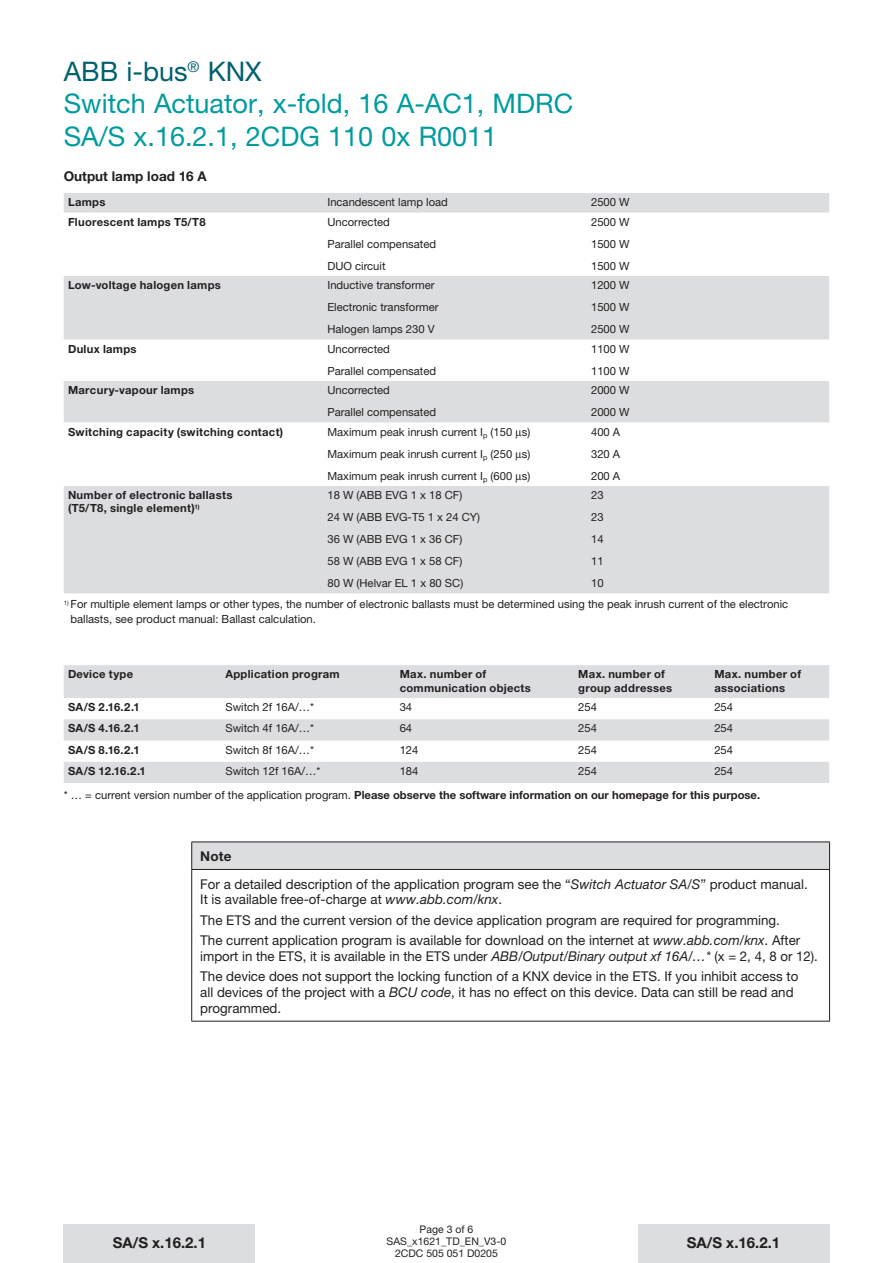
<style>
.page{position:relative;width:893px;height:1263px;background:#fff}
.page>*{position:absolute;margin:0;border:0;box-sizing:border-box;transform-origin:0 0}
.t1{font:27px/32.4px "Helvetica Neue LT";color:#009b9e}
.t2{font:700 15px "Helvetica Neue LT";color:#231f20}
.TD_Hinweistexte{font:13.5px/15.9px "Helvetica Neue LT";color:#231f20}
.TD_Überschrift{font:700 13.5px "Helvetica Neue LT";color:#231f20}
.TD_Kästen{font:700 13.5px "Helvetica Neue LT";color:#231f20}
.TD_Tabelle_7_5_9{font:11.25px "Helvetica Neue LT";color:#231f20}
.TD_Tabelle_7_5_9-2{font:700 11.25px/13.5px "Helvetica Neue LT";letter-spacing:.025em;color:#231f20}
.TD_Fliesstext_unter{font:11.25px/14.4px "Helvetica Neue LT";color:#231f20}
.TD_Fliesstext_unter-2{font:700 11.25px "Helvetica Neue LT";color:#231f20}
.t3{font:10.5px/12px "Helvetica Neue LT";color:#231f20;text-align:center}
.s1{color:#00606f}
.s2{font-weight:400}
.s3{font-style:italic}
</style>
<div class="page">
<div style="left:638px;top:1225px;width:191px;height:38px;background:#dcdddf"></div>
<div style="left:64px;top:1225px;width:191px;height:38px;background:#dcdddf"></div>
<svg style="left:64px;top:193px;width:765px;height:400px;fill:#dcdddf"></svg>
<svg style="left:64px;top:665px;width:765px;height:118px;fill:#dcdddf"></svg>
<div style="left:192px;top:842px;width:638px;height:27px;background:#dcdddf"></div>
<hr style="left:191px;top:841px;width:639px;height:1px;background:#231f20">
<svg style="left:191px;top:842px;width:1px;height:27px"></svg>
<svg style="left:829px;top:842px;width:1px;height:27px"></svg>
<hr style="left:191px;top:869px;width:639px;height:1px;background:#231f20">
<hr style="left:191px;top:870px;width:1px;height:151px;background:#231f20">
<hr style="left:829px;top:870px;width:1px;height:151px;background:#231f20">
<hr style="left:191px;top:1021px;width:639px;height:1px;background:#231f20">
<svg style="left:516px;top:430px;width:6px;height:8px"></svg>
<svg style="left:516px;top:452px;width:6px;height:8px"></svg>
<svg style="left:516px;top:474px;width:6px;height:8px"></svg>
<h1 class="t1" style="left:64px;top:55px;width:511px"><span class="s1">ABB i-bus</span><sup>®</sup> <span class="s1">KNX<br></span>Switch Actuator, x-fold, 16 A-AC1, MDRC<br>SA/S x.16.2.1, 2CDG 110 0x R0011</h1>
<p class="TD_Überschrift" style="left:64px;top:167px;width:144px">Output lamp load 16 A</p>
<p class="TD_Tabelle_7_5_9-2" style="left:68px;top:195px;width:39px">Lamps</p>
<p class="TD_Tabelle_7_5_9" style="left:327px;top:195px;width:122px">Incandescent lamp load</p>
<p class="TD_Tabelle_7_5_9" style="left:591px;top:195px;width:40px">2500 W</p>
<p class="TD_Tabelle_7_5_9-2" style="left:68px;top:215px;width:139px">Fluorescent lamps T5/T8</p>
<p class="TD_Tabelle_7_5_9" style="left:327px;top:215px;width:64px">Uncorrected</p>
<p class="TD_Tabelle_7_5_9" style="left:327px;top:237px;width:110px">Parallel compensated</p>
<p class="TD_Tabelle_7_5_9" style="left:327px;top:259px;width:60px">DUO circuit</p>
<p class="TD_Tabelle_7_5_9" style="left:591px;top:215px;width:40px">2500 W</p>
<p class="TD_Tabelle_7_5_9" style="left:591px;top:237px;width:40px">1500 W</p>
<p class="TD_Tabelle_7_5_9" style="left:591px;top:259px;width:40px">1500 W</p>
<p class="TD_Tabelle_7_5_9-2" style="left:68px;top:278px;width:154px">Low-voltage halogen lamps</p>
<p class="TD_Tabelle_7_5_9" style="left:327px;top:278px;width:109px">Inductive transformer</p>
<p class="TD_Tabelle_7_5_9" style="left:327px;top:300px;width:113px">Electronic transformer</p>
<p class="TD_Tabelle_7_5_9" style="left:327px;top:322px;width:109px">Halogen lamps 230 V</p>
<p class="TD_Tabelle_7_5_9-2" style="left:68px;top:341px;width:70px">Dulux lamps</p>
<p class="TD_Tabelle_7_5_9" style="left:327px;top:342px;width:64px">Uncorrected</p>
<p class="TD_Tabelle_7_5_9" style="left:327px;top:364px;width:110px">Parallel compensated</p>
<p class="TD_Tabelle_7_5_9-2" style="left:68px;top:383px;width:128px">Marcury-vapour lamps</p>
<p class="TD_Tabelle_7_5_9" style="left:327px;top:383px;width:64px">Uncorrected</p>
<p class="TD_Tabelle_7_5_9" style="left:327px;top:405px;width:110px">Parallel compensated</p>
<p class="TD_Tabelle_7_5_9-2" style="left:68px;top:424px;width:217px">Switching capacity (switching contact)</p>
<p class="TD_Tabelle_7_5_9" style="left:327px;top:425px;width:204px">Maximum peak inrush current I<sub>p</sub> (150 s)</p>
<p class="TD_Tabelle_7_5_9" style="left:327px;top:447px;width:204px">Maximum peak inrush current I<sub>p</sub> (250 s)</p>
<p class="TD_Tabelle_7_5_9" style="left:327px;top:469px;width:204px">Maximum peak inrush current I<sub>p</sub> (600 s)</p>
<p class="TD_Tabelle_7_5_9" style="left:591px;top:278px;width:40px">1200 W</p>
<p class="TD_Tabelle_7_5_9" style="left:591px;top:300px;width:40px">1500 W</p>
<p class="TD_Tabelle_7_5_9" style="left:591px;top:322px;width:40px">2500 W</p>
<p class="TD_Tabelle_7_5_9" style="left:591px;top:342px;width:40px">1100 W</p>
<p class="TD_Tabelle_7_5_9" style="left:591px;top:364px;width:40px">1100 W</p>
<p class="TD_Tabelle_7_5_9" style="left:591px;top:383px;width:40px">2000 W</p>
<p class="TD_Tabelle_7_5_9" style="left:591px;top:405px;width:40px">2000 W</p>
<p class="TD_Tabelle_7_5_9" style="left:591px;top:425px;width:31px">400 A</p>
<p class="TD_Tabelle_7_5_9" style="left:591px;top:447px;width:31px">320 A</p>
<p class="TD_Tabelle_7_5_9" style="left:591px;top:469px;width:31px">200 A</p>
<p class="TD_Tabelle_7_5_9-2" style="left:68px;top:488px;width:166px">Number of electronic ballasts (T5/T8, single element)<sup>1)</sup></p>
<p class="TD_Tabelle_7_5_9" style="left:327px;top:488px;width:136px">18 W (ABB EVG 1 x 18 CF)</p>
<p class="TD_Tabelle_7_5_9" style="left:327px;top:510px;width:154px">24 W (ABB EVG-T5 1 x 24 CY)</p>
<p class="TD_Tabelle_7_5_9" style="left:327px;top:532px;width:136px">36 W (ABB EVG 1 x 36 CF)</p>
<p class="TD_Tabelle_7_5_9" style="left:327px;top:554px;width:136px">58 W (ABB EVG 1 x 58 CF)</p>
<p class="TD_Tabelle_7_5_9" style="left:327px;top:576px;width:137px">80 W (Helvar EL 1 x 80 SC)</p>
<p class="TD_Tabelle_7_5_9" style="left:591px;top:488px;width:14px">23</p>
<p class="TD_Tabelle_7_5_9" style="left:591px;top:510px;width:14px">23</p>
<p class="TD_Tabelle_7_5_9" style="left:591px;top:532px;width:14px">14</p>
<p class="TD_Tabelle_7_5_9" style="left:591px;top:554px;width:14px">11</p>
<p class="TD_Tabelle_7_5_9" style="left:591px;top:576px;width:14px">10</p>
<p class="TD_Fliesstext_unter" style="left:71px;top:597px;width:719px;text-indent:-7px"><sup>1)</sup> For multiple element lamps or other types, the number of electronic ballasts must be determined using the peak inrush current of the electronic ballasts, see product manual: Ballast calculation.</p>
<p class="TD_Tabelle_7_5_9-2" style="left:68px;top:667px;width:67px">Device type</p>
<p class="TD_Tabelle_7_5_9-2" style="left:225px;top:667px;width:116px">Application program</p>
<p class="TD_Tabelle_7_5_9-2" style="left:400px;top:667px;width:133px">Max. number of communication objects</p>
<p class="TD_Tabelle_7_5_9-2" style="left:578px;top:667px;width:95px">Max. number of group addresses</p>
<p class="TD_Tabelle_7_5_9-2" style="left:714px;top:667px;width:88px">Max. number of associations</p>
<p class="TD_Tabelle_7_5_9-2" style="left:68px;top:700px;width:73px">SA/S 2.16.2.1</p>
<p class="TD_Tabelle_7_5_9" style="left:225px;top:700px;width:90px">Switch 2f 16A/…*</p>
<p class="TD_Tabelle_7_5_9" style="left:400px;top:700px;width:14px">34</p>
<p class="TD_Tabelle_7_5_9" style="left:578px;top:700px;width:20px">254</p>
<p class="TD_Tabelle_7_5_9" style="left:714px;top:700px;width:20px">254</p>
<p class="TD_Tabelle_7_5_9-2" style="left:68px;top:721px;width:73px">SA/S 4.16.2.1</p>
<p class="TD_Tabelle_7_5_9" style="left:225px;top:722px;width:90px">Switch 4f 16A/…*</p>
<p class="TD_Tabelle_7_5_9" style="left:400px;top:722px;width:14px">64</p>
<p class="TD_Tabelle_7_5_9" style="left:578px;top:722px;width:20px">254</p>
<p class="TD_Tabelle_7_5_9" style="left:714px;top:722px;width:20px">254</p>
<p class="TD_Tabelle_7_5_9-2" style="left:68px;top:742px;width:73px">SA/S 8.16.2.1</p>
<p class="TD_Tabelle_7_5_9" style="left:225px;top:743px;width:90px">Switch 8f 16A/…*</p>
<p class="TD_Tabelle_7_5_9" style="left:400px;top:743px;width:20px">124</p>
<p class="TD_Tabelle_7_5_9" style="left:578px;top:743px;width:20px">254</p>
<p class="TD_Tabelle_7_5_9" style="left:714px;top:743px;width:20px">254</p>
<p class="TD_Tabelle_7_5_9-2" style="left:68px;top:764px;width:79px">SA/S 12.16.2.1</p>
<p class="TD_Tabelle_7_5_9" style="left:225px;top:764px;width:97px">Switch 12f 16A/…*</p>
<p class="TD_Tabelle_7_5_9" style="left:400px;top:764px;width:20px">184</p>
<p class="TD_Tabelle_7_5_9" style="left:578px;top:764px;width:20px">254</p>
<p class="TD_Tabelle_7_5_9" style="left:714px;top:764px;width:20px">254</p>
<p class="TD_Fliesstext_unter-2" style="left:64px;top:788px;width:698px"><span class="s2">* … = current version number of the application program.</span> Please observe the software information on our homepage for this purpose.</p>
<p class="TD_Kästen" style="left:200px;top:848px;width:33px">Note</p>
<p class="TD_Hinweistexte" style="left:200px;top:876px;width:609px">For a detailed description of the application program see the “<span class="s3">Switch Actuator SA/S</span>” product manual.<br>It is available free-of-charge at <span class="s3">www.abb.com/knx</span>.</p>
<p class="TD_Hinweistexte" style="left:200px;top:912px;width:581px">The ETS and the current version of the device application program are required for programming.</p>
<p class="TD_Hinweistexte" style="left:200px;top:932px;width:619px">The current application program is available for download on the internet at <span class="s3">www.abb.com/knx</span>. After import in the ETS, it is available in the ETS under <span class="s3">ABB/Output/Binary output xf 16A/…*</span> (x = 2, 4, 8 or 12).</p>
<p class="TD_Hinweistexte" style="left:200px;top:968px;width:600px">The device does not support the locking function of a KNX device in the ETS. If you inhibit access to all devices of the project with a <span class="s3">BCU code</span>, it has no effect on this device. Data can still be read and programmed.</p>
<p class="t3" style="left:387px;top:1223px;width:121px">Page 3 of 6<br>SAS_x1621_TD_EN_V3-0<br>2CDC 505 051 D0205</p>
<p class="t2" style="left:113px;top:1234px;width:95px">SA/S x.16.2.1</p>
<p class="t2" style="left:687px;top:1234px;width:95px">SA/S x.16.2.1</p>
</div>
